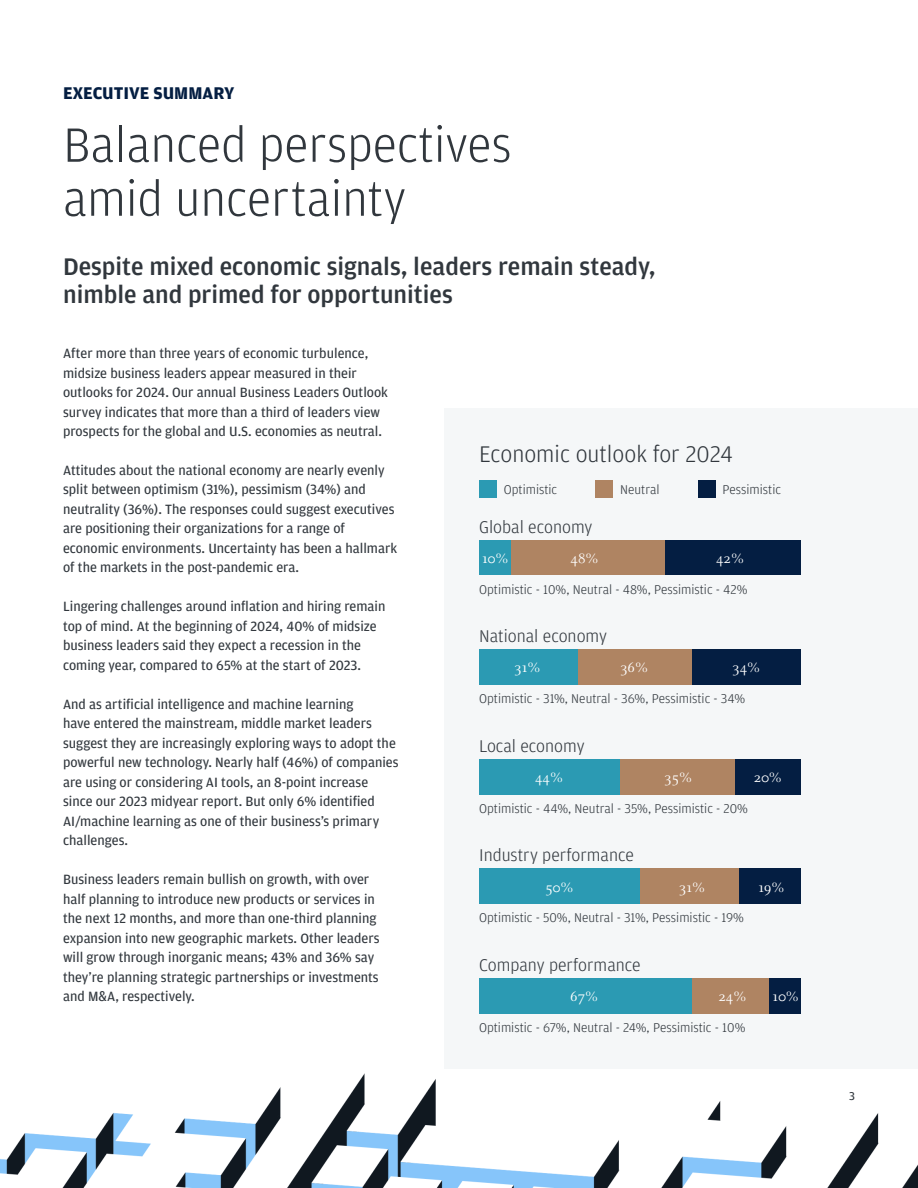
<style>
.page{position:relative;width:918px;height:1188px;background:#fff}
.page>*{position:absolute;margin:0;border:0;box-sizing:border-box;transform-origin:0 0}
.t1{font:300 51px/54px "Amplitude";color:#31373d}
.t2{font:500 25.5px/28.5px "Amplitude";color:#31373d}
.t3{font:300 24px "Amplitude";color:#31373d}
.t4{font:300 18px "Amplitude";color:#31373d}
.t5{font:700 18px "Amplitude";color:#041e42}
.t6{font:15px "Celeste OT";color:#fff}
.t7{font:14.25px/19.5px "Amplitude";color:#31373d}
.t8{font:300 13.5px "Amplitude";color:#31373d}
.t9{font:12px "Amplitude";color:#31373d}
</style>
<div class="page">
<div style="left:444px;top:408px;width:474px;height:661px;background:#f5f7f8"></div>
<div style="left:479px;top:480px;width:18px;height:18px;background:#2b9ab3"></div>
<div style="left:595px;top:480px;width:18px;height:18px;background:#af8462"></div>
<div style="left:698px;top:480px;width:18px;height:18px;background:#041e42"></div>
<div style="left:479px;top:540px;width:32px;height:35px;background:#2b9ab3"></div>
<div style="left:511px;top:540px;width:155px;height:35px;background:#af8462"></div>
<div style="left:665px;top:540px;width:136px;height:35px;background:#041e42"></div>
<div style="left:479px;top:649px;width:99px;height:36px;background:#2b9ab3"></div>
<div style="left:578px;top:649px;width:114px;height:36px;background:#af8462"></div>
<div style="left:692px;top:649px;width:109px;height:36px;background:#041e42"></div>
<div style="left:479px;top:759px;width:144px;height:35px;background:#2b9ab3"></div>
<div style="left:620px;top:759px;width:115px;height:35px;background:#af8462"></div>
<div style="left:735px;top:759px;width:66px;height:35px;background:#041e42"></div>
<div style="left:479px;top:869px;width:161px;height:35px;background:#2b9ab3"></div>
<div style="left:640px;top:869px;width:100px;height:35px;background:#af8462"></div>
<div style="left:740px;top:869px;width:61px;height:35px;background:#041e42"></div>
<div style="left:479px;top:978px;width:214px;height:35px;background:#2b9ab3"></div>
<div style="left:692px;top:978px;width:77px;height:35px;background:#af8462"></div>
<div style="left:769px;top:978px;width:32px;height:35px;background:#041e42"></div>
<img style="left:0;top:1073px;width:918px;height:115px">
<h2 class="t5" style="left:63px;top:83px;width:173px">EXECUTIVE SUMMARY</h2>
<h3 class="t1" style="left:63px;top:118px;width:450px">Balanced perspectives amid uncertainty</h3>
<h4 class="t2" style="left:63px;top:252px;width:594px">Despite mixed economic signals, leaders remain steady, nimble and primed for opportunities</h4>
<p class="t7" style="left:63px;top:344px;width:327px">After more than three years of economic turbulence, midsize business leaders appear measured in their outlooks for 2024. Our annual Business Leaders Outlook survey indicates that more than a third of leaders view prospects for the global and U.S. economies as neutral.</p>
<p class="t7" style="left:63px;top:461px;width:336px">Attitudes about the national economy are nearly evenly split between optimism (31%), pessimism (34%) and neutrality (36%). The responses could suggest executives are positioning their organizations for a range of economic environments. Uncertainty has been a hallmark of the markets in the post-pandemic era.</p>
<p class="t7" style="left:63px;top:597px;width:324px">Lingering challenges around inflation and hiring remain top of mind. At the beginning of 2024, 40% of midsize business leaders said they expect a recession in the coming year, compared to 65% at the start of 2023.</p>
<p class="t7" style="left:63px;top:695px;width:337px">And as artificial intelligence and machine learning<br>have entered the mainstream, middle market leaders suggest they are increasingly exploring ways to adopt the powerful new technology. Nearly half (46%) of companies are using or considering AI tools, an 8-point increase since our 2023 midyear report. But only 6% identified AI/machine learning as one of their business’s primary challenges.</p>
<p class="t7" style="left:63px;top:870px;width:318px">Business leaders remain bullish on growth, with over half planning to introduce new products or services in the next 12 months, and more than one-third planning expansion into new geographic markets. Other leaders will grow through inorganic means; 43% and 36% say they’re planning strategic partnerships or investments and M&amp;A, respectively.</p>
<p class="t3" style="left:479px;top:440px;width:256px">Economic outlook for 2024</p>
<p class="t8" style="left:504px;top:482px;width:55px">Optimistic</p>
<p class="t8" style="left:620px;top:482px;width:41px">Neutral</p>
<p class="t8" style="left:722px;top:482px;width:60px">Pessimistic</p>
<p class="t4" style="left:479px;top:517px;width:115px">Global economy</p>
<p class="t6" style="left:482px;top:550px;width:28px">10%</p>
<p class="t6" style="left:571px;top:550px;width:30px">48%</p>
<p class="t6" style="left:716px;top:550px;width:30px">42%</p>
<p class="t8" style="left:479px;top:582px;width:270px">Optimistic - 10%, Neutral - 48%, Pessimistic - 42%</p>
<p class="t4" style="left:479px;top:626px;width:129px">National economy</p>
<p class="t6" style="left:514px;top:660px;width:28px">31%</p>
<p class="t6" style="left:620px;top:660px;width:30px">36%</p>
<p class="t6" style="left:732px;top:660px;width:30px">34%</p>
<p class="t8" style="left:479px;top:691px;width:267px">Optimistic - 31%, Neutral - 36%, Pessimistic - 34%</p>
<p class="t4" style="left:479px;top:736px;width:107px">Local economy</p>
<p class="t6" style="left:535px;top:769px;width:30px">44%</p>
<p class="t6" style="left:664px;top:769px;width:30px">35%</p>
<p class="t6" style="left:754px;top:769px;width:30px">20%</p>
<p class="t8" style="left:479px;top:801px;width:270px">Optimistic - 44%, Neutral - 35%, Pessimistic - 20%</p>
<p class="t4" style="left:479px;top:845px;width:156px">Industry performance</p>
<p class="t6" style="left:545px;top:879px;width:30px">50%</p>
<p class="t6" style="left:679px;top:879px;width:28px">31%</p>
<p class="t6" style="left:758px;top:879px;width:28px">19%</p>
<p class="t8" style="left:479px;top:910px;width:266px">Optimistic - 50%, Neutral - 31%, Pessimistic - 19%</p>
<p class="t4" style="left:479px;top:955px;width:163px">Company performance</p>
<p class="t6" style="left:570px;top:988px;width:30px">67%</p>
<p class="t6" style="left:718px;top:988px;width:30px">24%</p>
<p class="t6" style="left:773px;top:988px;width:28px">10%</p>
<p class="t8" style="left:479px;top:1020px;width:268px">Optimistic - 67%, Neutral - 24%, Pessimistic - 10%</p>
<p class="t9" style="left:849px;top:1089px;width:7px">3</p>
</div>
